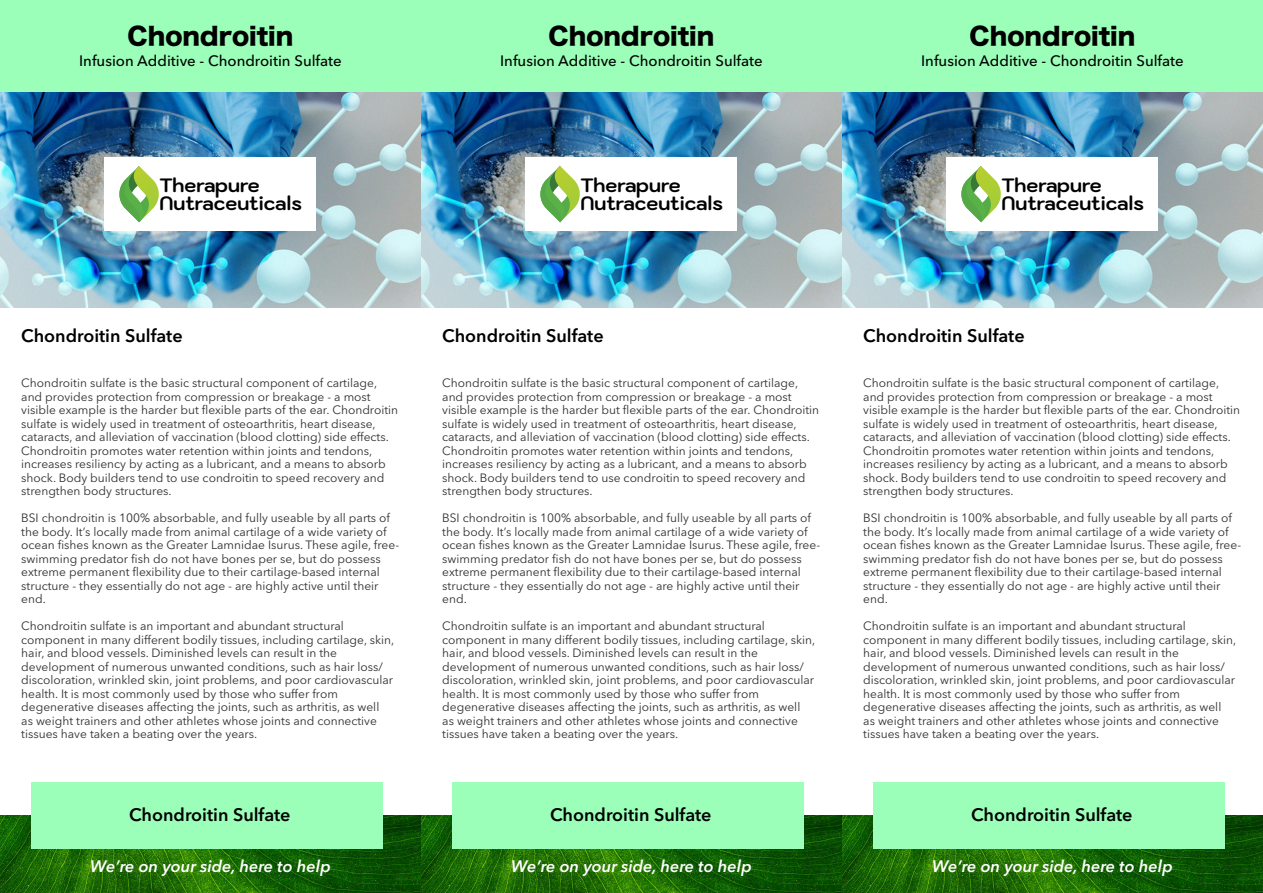
<style>
.page{position:relative;width:1263px;height:893px;background:#fff}
.page>*{position:absolute;margin:0;border:0;box-sizing:border-box;transform-origin:0 0}
.t1{font:24px "Hiragino Sans W8";color:#000}
.t2{font:700 19.35px/18.1px "Kodchasan";color:#000}
.t3{font:600 18px "Avenir Next LT Pro";color:#000}
.t4{font:italic 600 16.5px "Avenir Next LT Pro";color:#fff}
.t5{font:500 15px "Avenir Next LT Pro";color:#000}
.t6{font:12px/13.5px "Avenir Next LT Pro";color:#312f30}
</style>
<div class="page">
<img style="left:0;top:92px;width:421px;height:216px">
<div style="left:105px;top:157px;width:211px;height:74px;background:#fff"></div>
<svg style="left:119px;top:166px;width:40px;height:56px"></svg>
<div style="left:0;top:0;width:421px;height:92px;background:#9bffb9"></div>
<img style="left:0;top:816px;width:1263px;height:77px">
<div style="left:31px;top:783px;width:352px;height:66px;background:#9bffb9"></div>
<img style="left:842px;top:92px;width:421px;height:216px">
<div style="left:947px;top:157px;width:211px;height:74px;background:#fff"></div>
<svg style="left:961px;top:166px;width:40px;height:56px"></svg>
<div style="left:842px;top:0;width:421px;height:92px;background:#9bffb9"></div>
<div style="left:873px;top:783px;width:352px;height:66px;background:#9bffb9"></div>
<img style="left:421px;top:92px;width:421px;height:216px">
<div style="left:526px;top:157px;width:211px;height:74px;background:#fff"></div>
<svg style="left:540px;top:166px;width:40px;height:56px"></svg>
<div style="left:421px;top:0;width:421px;height:92px;background:#9bffb9"></div>
<div style="left:452px;top:783px;width:352px;height:66px;background:#9bffb9"></div>
<p class="t1" style="left:128px;top:23px;width:167px">Chondroitin</p>
<p class="t5" style="left:79px;top:51px;width:264px">Infusion Additive - Chondroitin Sulfate</p>
<p class="t2" style="left:159px;top:176px;width:144px">Therapure<br>Nutraceuticals</p>
<p class="t1" style="left:548px;top:23px;width:167px">Chondroitin</p>
<p class="t5" style="left:500px;top:51px;width:264px">Infusion Additive - Chondroitin Sulfate</p>
<p class="t2" style="left:580px;top:176px;width:144px">Therapure<br>Nutraceuticals</p>
<p class="t1" style="left:969px;top:23px;width:167px">Chondroitin</p>
<p class="t5" style="left:921px;top:51px;width:264px">Infusion Additive - Chondroitin Sulfate</p>
<p class="t2" style="left:1001px;top:176px;width:144px">Therapure<br>Nutraceuticals</p>
<p class="t3" style="left:21px;top:325px;width:163px">Chondroitin Sulfate</p>
<p class="t3" style="left:442px;top:325px;width:163px">Chondroitin Sulfate</p>
<p class="t3" style="left:863px;top:325px;width:163px">Chondroitin Sulfate</p>
<p class="t6" style="left:21px;top:376px;width:378px">Chondroitin sulfate is the basic structural component of cartilage, and provides protection from compression or breakage - a most visible example is the harder but flexible parts of the ear. Chondroitin sulfate is widely used in treatment of osteoarthritis, heart disease, cataracts, and alleviation of vaccination (blood clotting) side effects.<br>Chondroitin promotes water retention within joints and tendons, increases resiliency by acting as a lubricant, and a means to absorb shock. Body builders tend to use condroitin to speed recovery and strengthen body structures.</p>
<p class="t6" style="left:21px;top:511px;width:379px">BSI chondroitin is 100% absorbable, and fully useable by all parts of the body. It’s locally made from animal cartilage of a wide variety of ocean fishes known as the Greater Lamnidae Isurus. These agile, free&shy;swimming predator fish do not have bones per se, but do possess extreme permanent flexibility due to their cartilage-based internal structure - they essentially do not age - are highly active until their end.</p>
<p class="t6" style="left:21px;top:619px;width:375px">Chondroitin sulfate is an important and abundant structural component in many different bodily tissues, including cartilage, skin, hair, and blood vessels. Diminished levels can result in the development of numerous unwanted conditions, such as hair loss/ discoloration, wrinkled skin, joint problems, and poor cardiovascular health. It is most commonly used by those who suffer from degenerative diseases affecting the joints, such as arthritis, as well<br>as weight trainers and other athletes whose joints and connective tissues have taken a beating over the years.</p>
<p class="t6" style="left:442px;top:376px;width:378px">Chondroitin sulfate is the basic structural component of cartilage, and provides protection from compression or breakage - a most visible example is the harder but flexible parts of the ear. Chondroitin sulfate is widely used in treatment of osteoarthritis, heart disease, cataracts, and alleviation of vaccination (blood clotting) side effects.<br>Chondroitin promotes water retention within joints and tendons, increases resiliency by acting as a lubricant, and a means to absorb shock. Body builders tend to use condroitin to speed recovery and strengthen body structures.</p>
<p class="t6" style="left:442px;top:511px;width:379px">BSI chondroitin is 100% absorbable, and fully useable by all parts of the body. It’s locally made from animal cartilage of a wide variety of ocean fishes known as the Greater Lamnidae Isurus. These agile, free&shy;swimming predator fish do not have bones per se, but do possess extreme permanent flexibility due to their cartilage-based internal structure - they essentially do not age - are highly active until their end.</p>
<p class="t6" style="left:442px;top:619px;width:375px">Chondroitin sulfate is an important and abundant structural component in many different bodily tissues, including cartilage, skin, hair, and blood vessels. Diminished levels can result in the development of numerous unwanted conditions, such as hair loss/ discoloration, wrinkled skin, joint problems, and poor cardiovascular health. It is most commonly used by those who suffer from degenerative diseases affecting the joints, such as arthritis, as well<br>as weight trainers and other athletes whose joints and connective tissues have taken a beating over the years.</p>
<p class="t6" style="left:863px;top:376px;width:378px">Chondroitin sulfate is the basic structural component of cartilage, and provides protection from compression or breakage - a most visible example is the harder but flexible parts of the ear. Chondroitin sulfate is widely used in treatment of osteoarthritis, heart disease, cataracts, and alleviation of vaccination (blood clotting) side effects.<br>Chondroitin promotes water retention within joints and tendons, increases resiliency by acting as a lubricant, and a means to absorb shock. Body builders tend to use condroitin to speed recovery and strengthen body structures.</p>
<p class="t6" style="left:863px;top:511px;width:379px">BSI chondroitin is 100% absorbable, and fully useable by all parts of the body. It’s locally made from animal cartilage of a wide variety of ocean fishes known as the Greater Lamnidae Isurus. These agile, free&shy;swimming predator fish do not have bones per se, but do possess extreme permanent flexibility due to their cartilage-based internal structure - they essentially do not age - are highly active until their end.</p>
<p class="t6" style="left:863px;top:619px;width:375px">Chondroitin sulfate is an important and abundant structural component in many different bodily tissues, including cartilage, skin, hair, and blood vessels. Diminished levels can result in the development of numerous unwanted conditions, such as hair loss/ discoloration, wrinkled skin, joint problems, and poor cardiovascular health. It is most commonly used by those who suffer from degenerative diseases affecting the joints, such as arthritis, as well<br>as weight trainers and other athletes whose joints and connective tissues have taken a beating over the years.</p>
<p class="t3" style="left:129px;top:803px;width:163px">Chondroitin Sulfate</p>
<p class="t3" style="left:550px;top:803px;width:163px">Chondroitin Sulfate</p>
<p class="t3" style="left:971px;top:803px;width:163px">Chondroitin Sulfate</p>
<p class="t4" style="left:90px;top:857px;width:242px">We’re on your side, here to help</p>
<p class="t4" style="left:511px;top:857px;width:242px">We’re on your side, here to help</p>
<p class="t4" style="left:932px;top:857px;width:242px">We’re on your side, here to help</p>
</div>
